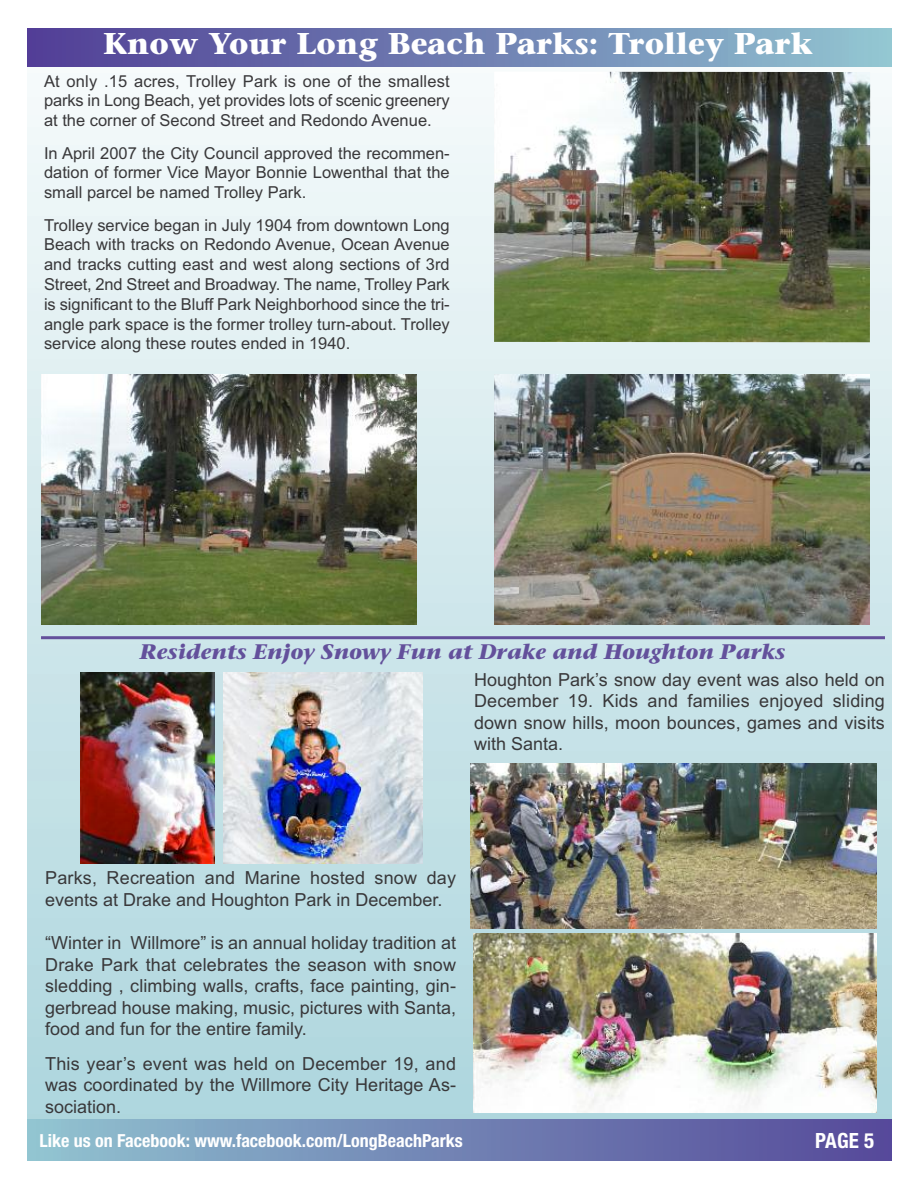
<style>
.page{position:relative;width:918px;height:1188px;background:#fff}
.page>*{position:absolute;margin:0;border:0;box-sizing:border-box;transform-origin:0 0}
.t1{font:700 30px "Stone Serif";letter-spacing:.005em;color:#fff}
.t2{font:italic 700 21px "Stone Serif";color:#63509b}
.t3{font:700 condensed 21px "Helvetica Neue";color:#fff}
.t4{font:18px/21.6px "Arial";letter-spacing:.005em;color:#39383a;text-align:justify}
.t5{font:700 condensed 18px "Helvetica Neue";color:#fff}
.t6{font:16.5px/19.8px "Arial";color:#39383a;text-align:justify}
</style>
<div class="page">
<div style="left:27px;top:28px;width:864px;height:1132px;background:linear-gradient(to bottom,#f7fbfb,#aad4dc)"></div>
<div style="left:27px;top:28px;width:864px;height:39px;background:linear-gradient(to right,#503c95,#90c3d0)"></div>
<div style="left:27px;top:1120px;width:864px;height:40px;background:linear-gradient(to right,#90c1d0,#544799)"></div>
<hr style="left:41px;top:636px;width:844px;height:3px;background:#63509b">
<img style="left:41px;top:375px;width:376px;height:249px">
<img style="left:494px;top:72px;width:376px;height:270px">
<img style="left:494px;top:375px;width:376px;height:249px">
<img style="left:471px;top:763px;width:406px;height:166px">
<img style="left:473px;top:933px;width:404px;height:180px">
<img style="left:80px;top:672px;width:134px;height:192px">
<img style="left:224px;top:672px;width:198px;height:192px">
<h1 class="t1" style="left:103px;top:31px;width:711px">Know Your Long Beach Parks: Trolley Park</h1>
<p class="t6" style="left:44px;top:71px;width:407px">At only .15 acres, Trolley Park is one of the smallest parks in Long Beach, yet provides lots of scenic greenery at the corner of Second Street and Redondo Avenue.</p>
<p class="t6" style="left:44px;top:143px;width:407px">In April 2007 the City Council approved the recommen&shy;dation of former Vice Mayor Bonnie Lowenthal that the small parcel be named Trolley Park.</p>
<p class="t6" style="left:44px;top:215px;width:407px">Trolley service began in July 1904 from downtown Long Beach with tracks on Redondo Avenue, Ocean Avenue and tracks cutting east and west along sections of 3rd Street, 2nd Street and Broadway. The name, Trolley Park is significant to the Bluff Park Neighborhood since the tri&shy;angle park space is the former trolley turn-about. Trolley service along these routes ended in 1940.</p>
<p class="t2" style="left:140px;top:644px;width:647px">Residents Enjoy Snowy Fun at Drake and Houghton Parks</p>
<p class="t4" style="left:474px;top:669px;width:412px">Houghton Park’s snow day event was also held on December 19. Kids and families enjoyed sliding down snow hills, moon bounces, games and visits with Santa.</p>
<p class="t4" style="left:45px;top:867px;width:412px">Parks, Recreation and Marine hosted snow day events at Drake and Houghton Park in December.</p>
<p class="t4" style="left:45px;top:932px;width:412px">“Winter in Willmore” is an annual holiday tradition at Drake Park that celebrates the season with snow sledding , climbing walls, crafts, face painting, gin&shy;gerbread house making, music, pictures with Santa, food and fun for the entire family.</p>
<p class="t4" style="left:45px;top:1053px;width:412px">This year’s event was held on December 19, and was coordinated by the Willmore City Heritage As&shy;sociation.</p>
<p class="t5" style="left:40px;top:1126px;width:425px">Like us on Facebook: www.facebook.com/LongBeachParks</p>
<p class="t3" style="left:815px;top:1123px;width:61px">PAGE 5</p>
</div>
